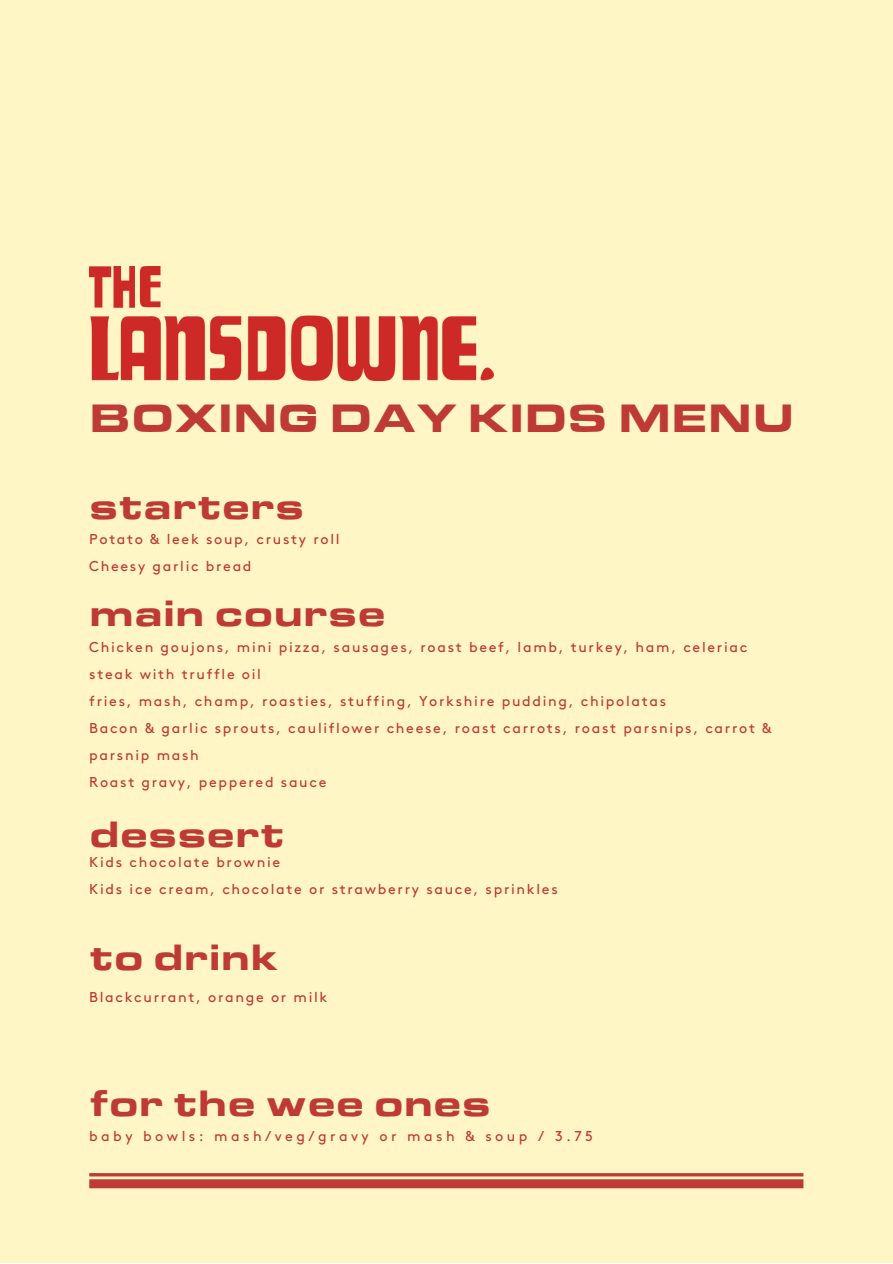
<style>
.page{position:relative;width:893px;height:1264px;background:#fff}
.page>*{position:absolute;margin:0;border:0;box-sizing:border-box;transform-origin:0 0}
.t1{font:900 40.8px "Eurostile Extended";color:#be3a34}
.t2{font:900 37.8px "Eurostile Extended";color:#be3a34}
.t3{font:14.25px/27px "Brown";letter-spacing:.115em;color:#be3a34}
.t4{font:14.25px "Brown";letter-spacing:.24em;color:#be3a34}
</style>
<div class="page">
<div style="left:0;top:0;width:892px;height:1262px;background:#fff5c5"></div>
<img style="left:89px;top:267px;width:404px;height:113px">
<div style="left:89px;top:1179px;width:714px;height:9px;background:#be3a34"></div>
<hr style="left:89px;top:1173px;width:714px;height:3px;background:#be3a34">
<p class="t1" style="left:89px;top:402px;width:706px">BOXING DAY KIDS MENU</p>
<p class="t2" style="left:89px;top:490px;width:217px">starters</p>
<p class="t3" style="left:89px;top:526px;width:252px">Potato &amp; leek soup, crusty roll</p>
<p class="t3" style="left:89px;top:553px;width:164px">Cheesy garlic bread</p>
<p class="t2" style="left:89px;top:597px;width:298px">main course</p>
<p class="t3" style="left:89px;top:634px;width:659px">Chicken goujons, mini pizza, sausages, roast beef, lamb, turkey, ham, celeriac steak with truffle oil</p>
<p class="t3" style="left:89px;top:688px;width:578px">fries, mash, champ, roasties, stuffing, Yorkshire pudding, chipolatas</p>
<p class="t3" style="left:89px;top:715px;width:683px">Bacon &amp; garlic sprouts, cauliflower cheese, roast carrots, roast parsnips, carrot &amp; parsnip mash</p>
<p class="t3" style="left:89px;top:768px;width:239px">Roast gravy, peppered sauce</p>
<p class="t2" style="left:89px;top:818px;width:197px">dessert</p>
<p class="t3" style="left:89px;top:849px;width:192px">Kids chocolate brownie</p>
<p class="t3" style="left:89px;top:876px;width:470px">Kids ice cream, chocolate or strawberry sauce, sprinkles</p>
<p class="t2" style="left:89px;top:941px;width:191px">to drink</p>
<p class="t3" style="left:89px;top:984px;width:240px">Blackcurrant, orange or milk</p>
<p class="t2" style="left:89px;top:1087px;width:403px">for the wee ones</p>
<p class="t4" style="left:89px;top:1130px;width:505px">baby bowls: mash/veg/gravy or mash &amp; soup / 3.75</p>
</div>
